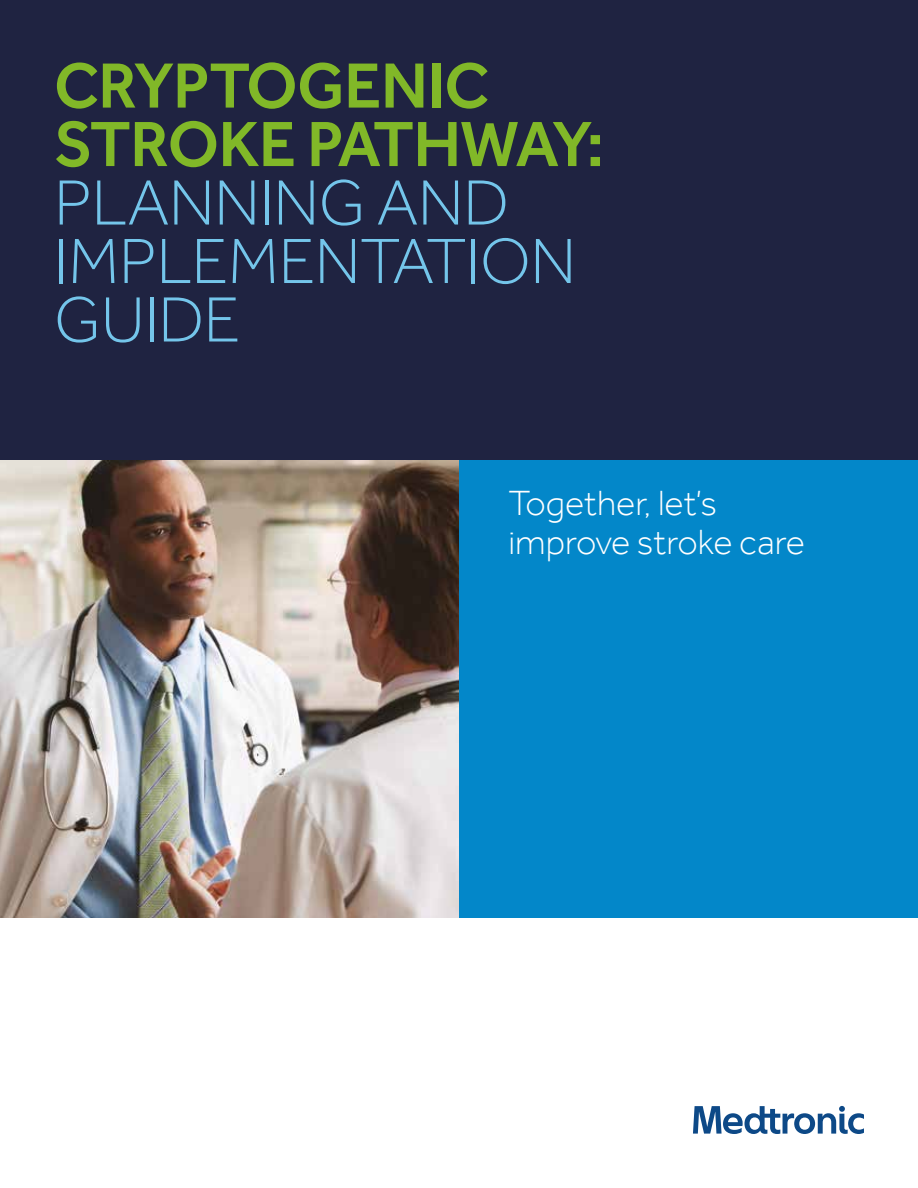
<style>
.page{position:relative;width:918px;height:1188px;background:#fff}
.page>*{position:absolute;margin:0;border:0;box-sizing:border-box;transform-origin:0 0}
.t1{font:300 66px/58.5px "Effra";letter-spacing:-.01em;color:#74c5ea}
.t2{font:500 66px/58.5px "Effra";letter-spacing:-.01em;color:#81b828}
.t3{font:300 36px/39px "Effra";color:#fff}
</style>
<div class="page">
<div style="left:459px;top:459px;width:459px;height:459px;background:#0387c9"></div>
<img style="left:0;top:459px;width:459px;height:459px">
<div style="left:0;top:0;width:918px;height:459px;background:#1f2341"></div>
<svg style="left:693px;top:1106px;width:171px;height:28px"></svg>
<h1 class="t2" style="left:54px;top:56px;width:552px">CRYPTOGENIC<br>STROKE PATHWAY:</h1>
<h1 class="t1" style="left:54px;top:173px;width:524px">PLANNING AND<br>IMPLEMENTATION<br>GUIDE</h1>
<p class="t3" style="left:508px;top:483px;width:298px">Together, let’s improve stroke care</p>
</div>
